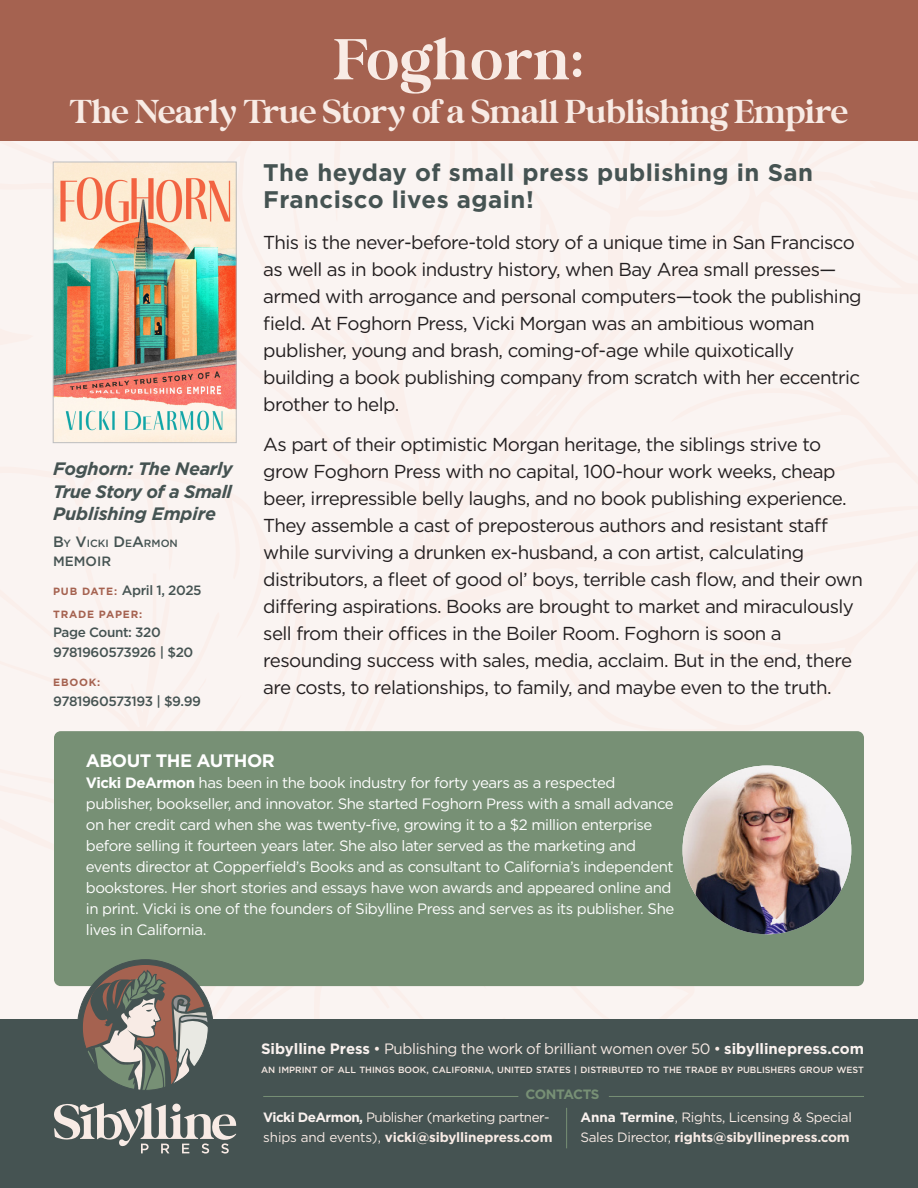
<style>
.page{position:relative;width:918px;height:1188px;background:#fff}
.page>*{position:absolute;margin:0;border:0;box-sizing:border-box;transform-origin:0 0}
.t1{font:60px "Bigola Display";letter-spacing:.03em;color:#f8ebe5}
.t2{font:34.5px "Bigola Display";color:#f8ebe5}
.t3{font:700 24px/27px "Gotham";letter-spacing:.02em;color:#455352}
.t4{font:18.75px/27px "Gotham";letter-spacing:-.03em;color:#231f20}
.t5{font:italic 700 18px/22.5px "Gotham";letter-spacing:-.02em;color:#455352;text-align:justify}
.t6{font:700 18px "Gotham";letter-spacing:-.03em;color:#fff}
.t7{font:15px/21px "Gotham";letter-spacing:-.03em;color:#fff}
.t8{font:15px "Gotham";letter-spacing:-.025em;color:#f8ebe5}
.t9{font:13.5px/19.5px "Gotham";letter-spacing:-.04em;color:#f8ebe5}
.t10{font:500 13.5px "Gotham";letter-spacing:-.03em;color:#455352}
.t11{font:700 13.5px "Gotham";letter-spacing:-.04em;color:#779075}
.t12{font:700 10.5px "Gotham";letter-spacing:.075em;color:#a56250}
.t13{font:500 10.5px "Gotham";color:#455352}
.t14{font:500 9px "Gotham";color:#f8ebe5}
.s1{font-size:15px}
.s2{font-weight:700;font-size:10.5px;color:#a56250}
.s3{font-weight:700}
.s4{font-weight:700;color:#faf2ef}
</style>
<div class="page">
<div style="left:0;top:140px;width:918px;height:879px;background:#faf4f2"></div>
<div style="left:482px;top:314px;width:436px;height:705px;background:#faf4f2"></div>
<div style="left:78px;top:527px;width:36px;height:118px;background:#faf4f2"></div>
<svg style="left:502px;top:1017px;width:80px;height:2px"></svg>
<div style="left:54px;top:731px;width:810px;height:255px;background:#779075;border-radius:7px"></div>
<div style="left:0;top:0;width:918px;height:140px;background:#a56250"></div>
<div style="left:0;top:1019px;width:918px;height:169px;background:#455352"></div>
<svg style="left:54px;top:1103px;width:182px;height:51px"></svg>
<svg style="left:77px;top:959px;width:137px;height:131px"></svg>
<hr style="left:263px;top:1096px;width:255px;height:1px;background:#779075">
<hr style="left:566px;top:1108px;width:1px;height:40px;background:#779075">
<hr style="left:609px;top:1096px;width:255px;height:1px;background:#779075">
<img style="left:683px;top:766px;width:168px;height:168px;border-radius:84px">
<img style="left:55px;top:164px;width:179px;height:277px">
<div style="left:53px;top:162px;width:183px;height:281px;border:1px solid #bcbdc0"></div>
<p class="t1" style="left:334px;top:26px;width:251px">Foghorn:</p>
<p class="t2" style="left:70px;top:92px;width:780px">The Nearly True Story of a Small Publishing Empire</p>
<p class="t5" style="left:53px;top:458px;width:181px">Foghorn: The Nearly True Story of a Small Publishing Empire</p>
<p class="t13" style="left:53px;top:536px;width:126px"><span class="s1">B</span>Y <span class="s1">V</span>ICKI <span class="s1">D</span>E<span class="s1">A</span>RMON</p>
<p class="t10" style="left:53px;top:553px;width:59px">MEMOIR</p>
<p class="t10" style="left:53px;top:582px;width:150px"><span class="s2">PUB DATE:</span> April 1, 2025</p>
<p class="t12" style="left:53px;top:607px;width:91px">TRADE PAPER:</p>
<p class="t10" style="left:53px;top:624px;width:109px">Page Count: 320</p>
<p class="t10" style="left:53px;top:643px;width:142px">9781960573926 | $20</p>
<p class="t12" style="left:53px;top:676px;width:49px">EBOOK:</p>
<p class="t10" style="left:53px;top:692px;width:149px">9781960573193 | $9.99</p>
<p class="t3" style="left:263px;top:159px;width:551px">The heyday of small press publishing in San<br>Francisco lives again!</p>
<p class="t4" style="left:263px;top:228px;width:600px">This is the never-before-told story of a unique time in San Francisco as well as in book industry history, when Bay Area small presses— armed with arrogance and personal computers—took the publishing field. At Foghorn Press, Vicki Morgan was an ambitious woman publisher, young and brash, coming-of-age while quixotically building a book publishing company from scratch with her eccentric brother to help.</p>
<p class="t4" style="left:263px;top:431px;width:601px">As part of their optimistic Morgan heritage, the siblings strive to grow Foghorn Press with no capital, 100-hour work weeks, cheap beer, irrepressible belly laughs, and no book publishing experience.<br>They assemble a cast of preposterous authors and resistant staff while surviving a drunken ex-husband, a con artist, calculating distributors, a fleet of good ol’ boys, terrible cash flow, and their own differing aspirations. Books are brought to market and miraculously sell from their offices in the Boiler Room. Foghorn is soon a resounding success with sales, media, acclaim. But in the end, there are costs, to relationships, to family, and maybe even to the truth.</p>
<p class="t6" style="left:86px;top:749px;width:190px">ABOUT THE AUTHOR</p>
<p class="t7" style="left:86px;top:772px;width:590px"><span class="s3">Vicki DeArmon</span> has been in the book industry for forty years as a respected publisher, bookseller, and innovator. She started Foghorn Press with a small advance on her credit card when she was twenty-five, growing it to a $2 million enterprise before selling it fourteen years later. She also later served as the marketing and events director at Copperfield’s Books and as consultant to California’s independent bookstores. Her short stories and essays have won awards and appeared online and in print. Vicki is one of the founders of Sibylline Press and serves as its publisher. She lives in California.</p>
<p class="t8" style="left:261px;top:1039px;width:605px"><span class="s4">Sibylline Press</span> • Publishing the work of brilliant women over 50 • <span class="s4">sibyllinepress.com</span></p>
<p class="t14" style="left:261px;top:1064px;width:605px">AN IMPRINT OF ALL THINGS BOOK, CALIFORNIA, UNITED STATES | DISTRIBUTED TO THE TRADE BY PUBLISHERS GROUP WEST</p>
<p class="t11" style="left:525px;top:1086px;width:76px">CONTACTS</p>
<p class="t9" style="left:263px;top:1108px;width:291px"><span class="s4">Vicki DeArmon,</span> Publisher (marketing partner&shy;ships and events), <span class="s3">vicki@sibyllinepress.com</span></p>
<p class="t9" style="left:580px;top:1108px;width:273px"><span class="s4">Anna Termine</span>, Rights, Licensing &amp; Special<br>Sales Director, <span class="s3">rights@sibyllinepress.com</span></p>
</div>
